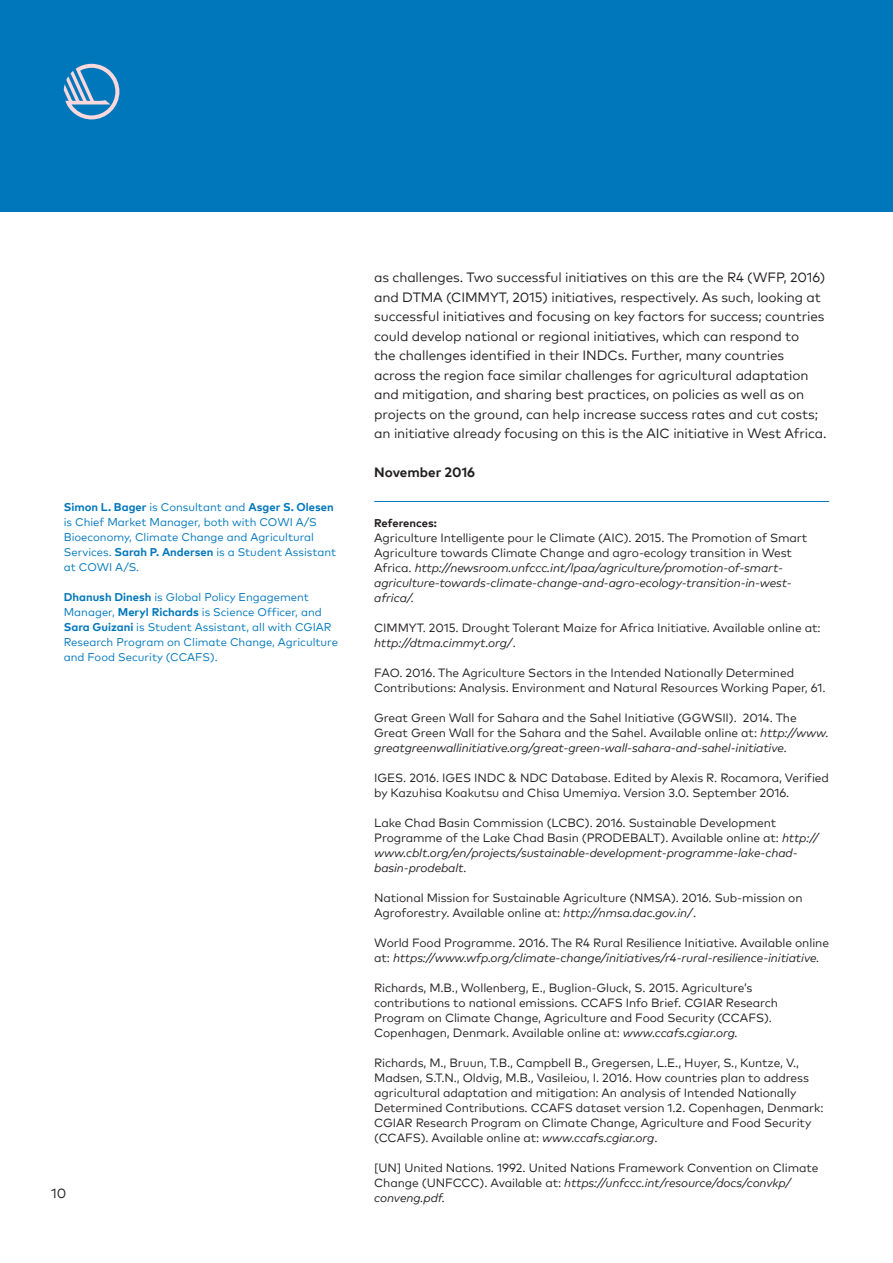
<style>
.page{position:relative;width:893px;height:1263px;background:#fff}
.page>*{position:absolute;margin:0;border:0;box-sizing:border-box;transform-origin:0 0}
.Regular___Punkt_9_13{font:13.5px/19.5px "Mark Pro";letter-spacing:-.01em;color:#231f20}
.Bold___Punkt_9_13{font:700 13.5px "Mark Pro";color:#231f20}
.Regular___Punkt_9_13-2{font:12px/15px "Mark Pro";letter-spacing:-.01em;color:#231f20}
.Regular___Punkt_9_13-3{font:italic 12px/15px "Mark Pro";letter-spacing:-.01em;color:#231f20}
.Regular___Punkt_7_5{font:11.25px/15px "Mark Pro";color:#07b}
.Bold___Punkt_7_5_10{font:700 11.25px "Mark Pro";letter-spacing:-.005em;color:#231f20}
.s1{font-weight:700}
.s2{font-style:normal}
.s3{font-style:italic}
</style>
<div class="page">
<div style="left:0;top:0;width:893px;height:211px;background:#07b"></div>
<hr style="left:374px;top:501px;width:455px;height:1px;background:#07b">
<svg style="left:64px;top:64px;width:55px;height:55px"></svg>
<p class="Regular___Punkt_7_5" style="left:64px;top:498px;width:274px"><span class="s1">Simon L. Bager</span> is Consultant and <span class="s1">Asger S. Olesen </span>is Chief Market Manager, both with COWI A/S Bioeconomy, Climate Change and Agricultural Services. <span class="s1">Sarah P. Andersen</span> is a Student Assistant</p>
<p class="Regular___Punkt_7_5" style="left:64px;top:558px;width:77px">at COWI A/S.</p>
<p class="Regular___Punkt_7_5" style="left:64px;top:588px;width:276px"><span class="s1">Dhanush Dinesh</span> is Global Policy Engagement Manager, <span class="s1">Meryl Richards</span> is Science Officer, and <span class="s1">Sara Guizani</span> is Student Assistant, all with CGIAR Research Program on Climate Change, Agriculture and Food Security (CCAFS).</p>
<p class="Regular___Punkt_9_13" style="left:51px;top:1182px;width:17px">10</p>
<p class="Regular___Punkt_9_13" style="left:374px;top:267px;width:454px">as challenges. Two successful initiatives on this are the R4 (WFP, 2016) and DTMA (CIMMYT, 2015) initiatives, respectively. As such, looking at successful initiatives and focusing on key factors for success; countries could develop national or regional initiatives, which can respond to<br>the challenges identified in their INDCs. Further, many countries across the region face similar challenges for agricultural adaptation and mitigation, and sharing best practices, on policies as well as on projects on the ground, can help increase success rates and cut costs; an initiative already focusing on this is the AIC initiative in West Africa.</p>
<p class="Bold___Punkt_9_13" style="left:374px;top:462px;width:103px">November 2016</p>
<p class="Bold___Punkt_7_5_10" style="left:374px;top:514px;width:64px">References:</p>
<p class="Regular___Punkt_9_13-3" style="left:374px;top:529px;width:435px"><span class="s2">Agriculture Intelligente pour le Climate (AIC). 2015. The Promotion of Smart Agriculture towards Climate Change and agro-ecology transition in West Africa.</span> http://newsroom.unfccc.int/lpaa/agriculture/promotion-of-smart&shy;agriculture-towards-climate-change-and-agro-ecology-transition-in-west&shy;africa/.</p>
<p class="Regular___Punkt_9_13-2" style="left:374px;top:619px;width:448px">CIMMYT. 2015. Drought Tolerant Maize for Africa Initiative. Available online at: <span class="s3">http://dtma.cimmyt.org/</span>.</p>
<p class="Regular___Punkt_9_13-2" style="left:374px;top:664px;width:453px">FAO. 2016. The Agriculture Sectors in the Intended Nationally Determined<br>Contributions: Analysis. Environment and Natural Resources Working Paper, 61.</p>
<p class="Regular___Punkt_9_13-2" style="left:374px;top:709px;width:456px">Great Green Wall for Sahara and the Sahel Initiative (GGWSII). 2014. The<br>Great Green Wall for the Sahara and the Sahel. Available online at: <span class="s3">http://www. greatgreenwallinitiative.org/great-green-wall-sahara-and-sahel-initiative.</span></p>
<p class="Regular___Punkt_9_13-2" style="left:374px;top:769px;width:456px">IGES. 2016. IGES INDC &amp; NDC Database. Edited by Alexis R. Rocamora, Verified by Kazuhisa Koakutsu and Chisa Umemiya. Version 3.0. September 2016.</p>
<p class="Regular___Punkt_9_13-2" style="left:374px;top:814px;width:446px">Lake Chad Basin Commission (LCBC). 2016. Sustainable Development Programme of the Lake Chad Basin (PRODEBALT). Available online at: <span class="s3">http:// www.cblt.org/en/projects/sustainable-development-programme-lake-chad&shy;basin-prodebalt.</span></p>
<p class="Regular___Punkt_9_13-2" style="left:374px;top:889px;width:430px">National Mission for Sustainable Agriculture (NMSA). 2016. Sub-mission on<br>Agroforestry. Available online at: <span class="s3">http://nmsa.dac.gov.in/</span>.</p>
<p class="Regular___Punkt_9_13-3" style="left:374px;top:934px;width:456px"><span class="s2">World Food Programme. 2016. The R4 Rural Resilience Initiative. Available online at:</span> https://www.wfp.org/climate-change/initiatives/r4-rural-resilience-initiative.</p>
<p class="Regular___Punkt_9_13-2" style="left:374px;top:979px;width:405px">Richards, M.B., Wollenberg, E., Buglion-Gluck, S. 2015. Agriculture’s contributions to national emissions. CCAFS Info Brief. CGIAR Research Program on Climate Change, Agriculture and Food Security (CCAFS).<br>Copenhagen, Denmark. Available online at: <span class="s3">www.ccafs.cgiar.org.</span></p>
<p class="Regular___Punkt_9_13-2" style="left:374px;top:1054px;width:451px">Richards, M., Bruun, T.B., Campbell B., Gregersen, L.E., Huyer, S., Kuntze, V., Madsen, S.T.N., Oldvig, M.B., Vasileiou, I. 2016. How countries plan to address agricultural adaptation and mitigation: An analysis of Intended Nationally Determined Contributions. CCAFS dataset version 1.2. Copenhagen, Denmark:<br>CGIAR Research Program on Climate Change, Agriculture and Food Security (CCAFS). Available online at: <span class="s3">www.ccafs.cgiar.org</span>.</p>
<p class="Regular___Punkt_9_13-2" style="left:374px;top:1159px;width:446px">[UN] United Nations. 1992. United Nations Framework Convention on Climate<br>Change (UNFCCC). Available at: <span class="s3">https://unfccc.int/resource/docs/convkp/ conveng.pdf.</span></p>
</div>
